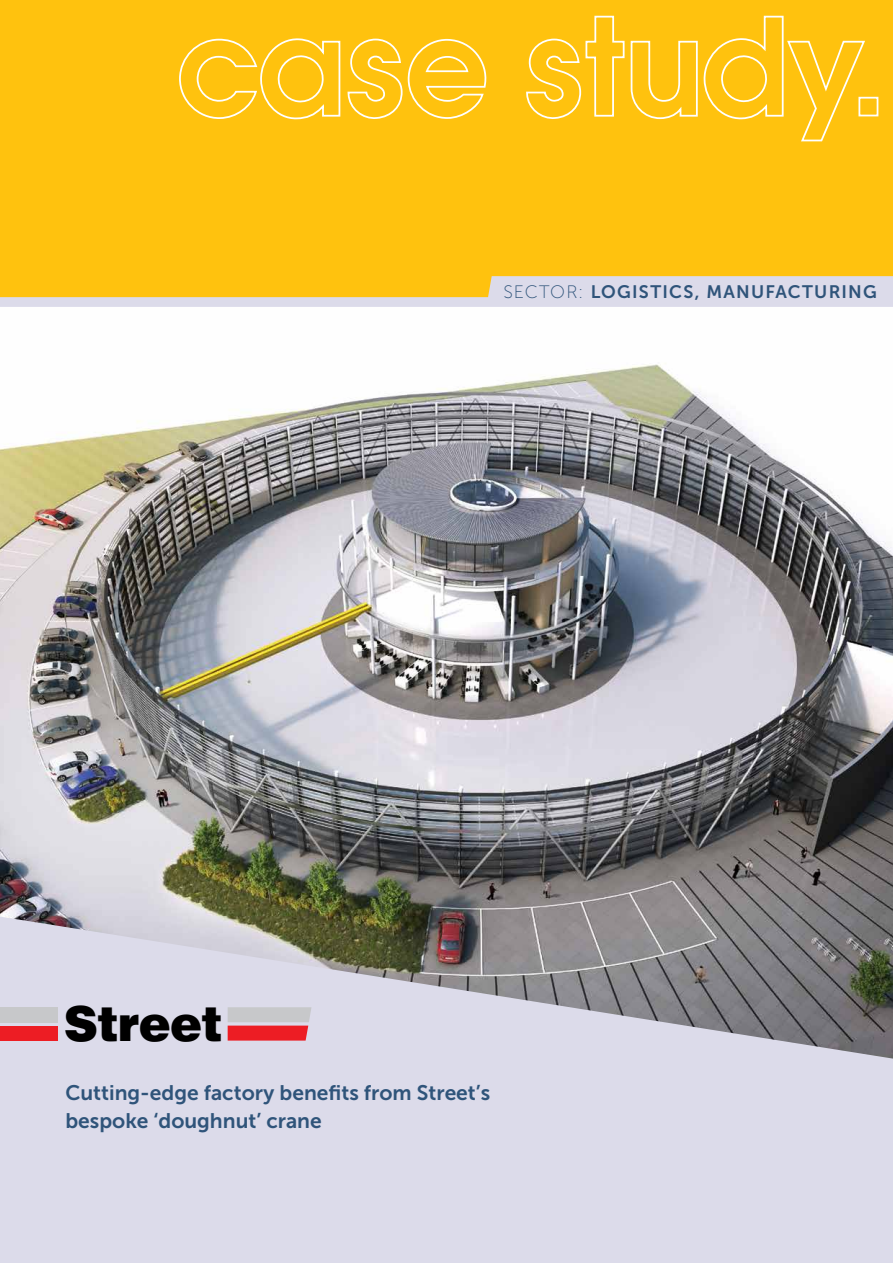
<style>
.page{position:relative;width:893px;height:1263px;background:#fff}
.page>*{position:absolute;margin:0;border:0;box-sizing:border-box;transform-origin:0 0}
.t1{font:900 48.3px "Swiss 721 BT";letter-spacing:-.015em;color:#000}
.t2{font:21px/28.5px "Museo Sans 700";color:#2f547a}
.t3{font:18px "Museo Sans 700";letter-spacing:.065em;color:#2f547a}
.s1{font-family:"Museo Sans 100"}
</style>
<div class="page">
<div style="left:0;top:272px;width:893px;height:991px;background:#dcdbea"></div>
<img style="left:0;top:307px;width:893px;height:751px">
<div style="left:0;top:0;width:893px;height:297px;background:#ffc20e"></div>
<svg style="left:178px;top:36px;width:163px;height:84px;background:#ffc827"></svg>
<svg style="left:347px;top:38px;width:55px;height:81px;background:#ffca2e"></svg>
<svg style="left:408px;top:37px;width:80px;height:83px;background:#ffc92b"></svg>
<svg style="left:525px;top:15px;width:341px;height:127px;background:#ffc620"></svg>
<div style="left:858px;top:97px;width:20px;height:19px;border:2px solid #fff"></div>
<div style="left:0;top:1007px;width:57px;height:15px;background:#c7c8ca"></div>
<div style="left:0;top:1025px;width:57px;height:15px;background:#ed1d24"></div>
<svg style="left:228px;top:1007px;width:83px;height:33px;background:#d98389"></svg>
<p class="t3" style="left:503px;top:282px;width:375px"><span class="s1">SECTOR:</span> LOGISTICS, MANUFACTURING</p>
<h1 class="t1" style="left:64px;top:994px;width:160px">Street</h1>
<p class="t2" style="left:65px;top:1078px;width:426px">Cutting-edge factory benefits from Street’s bespoke ‘doughnut’ crane</p>
</div>
